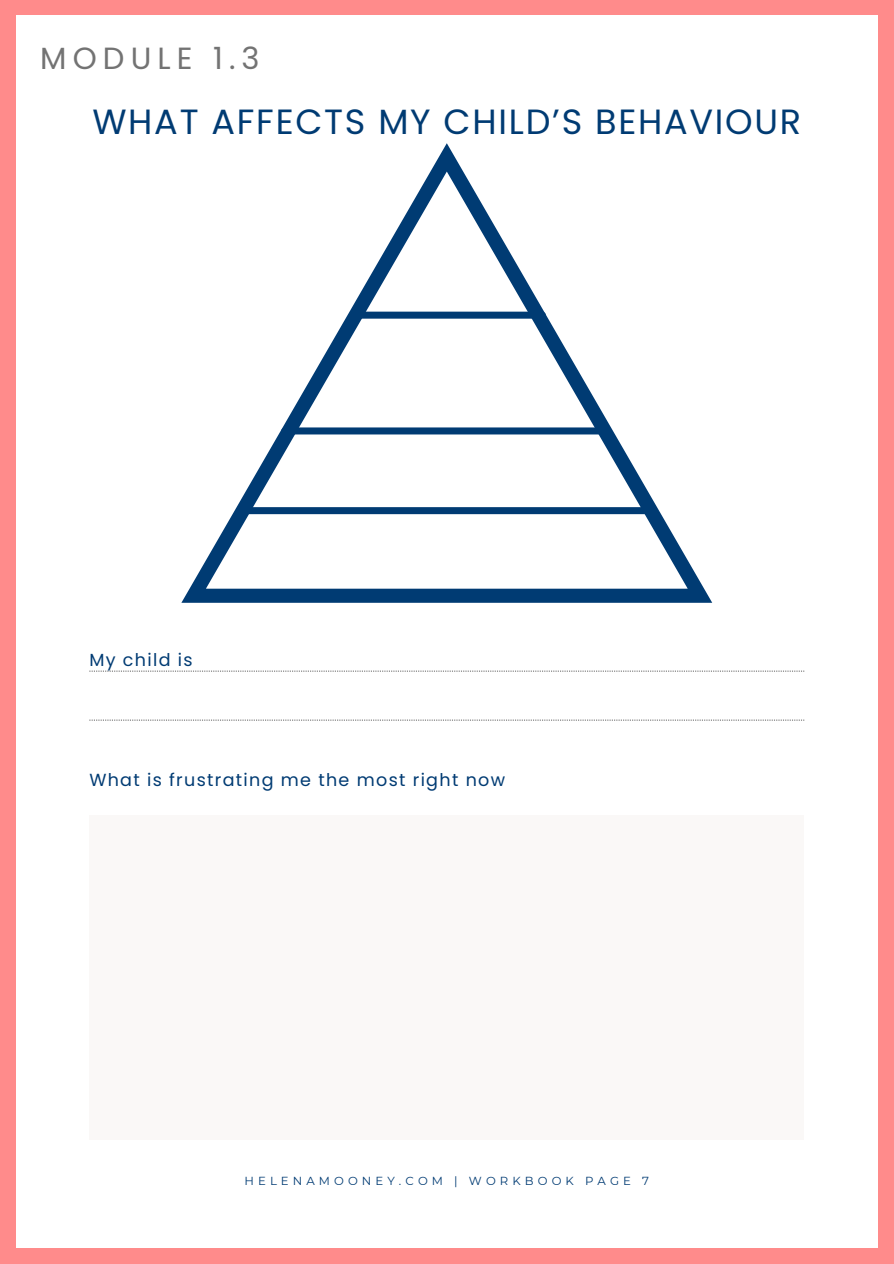
<style>
.page{position:relative;width:894px;height:1264px;background:#fff}
.page>*{position:absolute;margin:0;border:0;box-sizing:border-box;transform-origin:0 0}
.t1{font:34.95px "Poppins";letter-spacing:.05em;color:#003b73}
.t2{font:30.6px "Poppins";letter-spacing:.2em;color:#737373}
.t3{font:17.55px "Poppins";letter-spacing:.075em;color:#003b73}
.t4{font:11.7px "Montserrat";letter-spacing:.35em;color:#003b73}
</style>
<div class="page">
<div style="left:0;top:0;width:893px;height:1263px;background:#ff8b8b"></div>
<div style="left:16px;top:15px;width:861px;height:1232px;background:#fff"></div>
<svg style="left:182px;top:143px;width:529px;height:459px"></svg>
<div style="left:284px;top:427px;width:321px;height:7px;background:#003b73"></div>
<div style="left:239px;top:507px;width:408px;height:7px;background:#003b73"></div>
<div style="left:355px;top:311px;width:187px;height:8px;background:#003b73"></div>
<svg style="left:89px;top:670px;width:715px;height:1px"></svg>
<svg style="left:89px;top:719px;width:715px;height:1px"></svg>
<div style="left:89px;top:815px;width:714px;height:324px;background:#faf8f7"></div>
<p class="t2" style="left:40px;top:37px;width:221px">MODULE 1.3</p>
<h1 class="t1" style="left:92px;top:97px;width:710px">WHAT AFFECTS MY CHILD’S BEHAVIOUR</h1>
<h3 class="t3" style="left:89px;top:647px;width:105px">My child is</h3>
<h3 class="t3" style="left:89px;top:767px;width:417px">What is frustrating me the most right now</h3>
<h2 class="t4" style="left:244px;top:1173px;width:406px">HELENAMOONEY.COM | WORKBOOK PAGE 7</h2>
</div>
